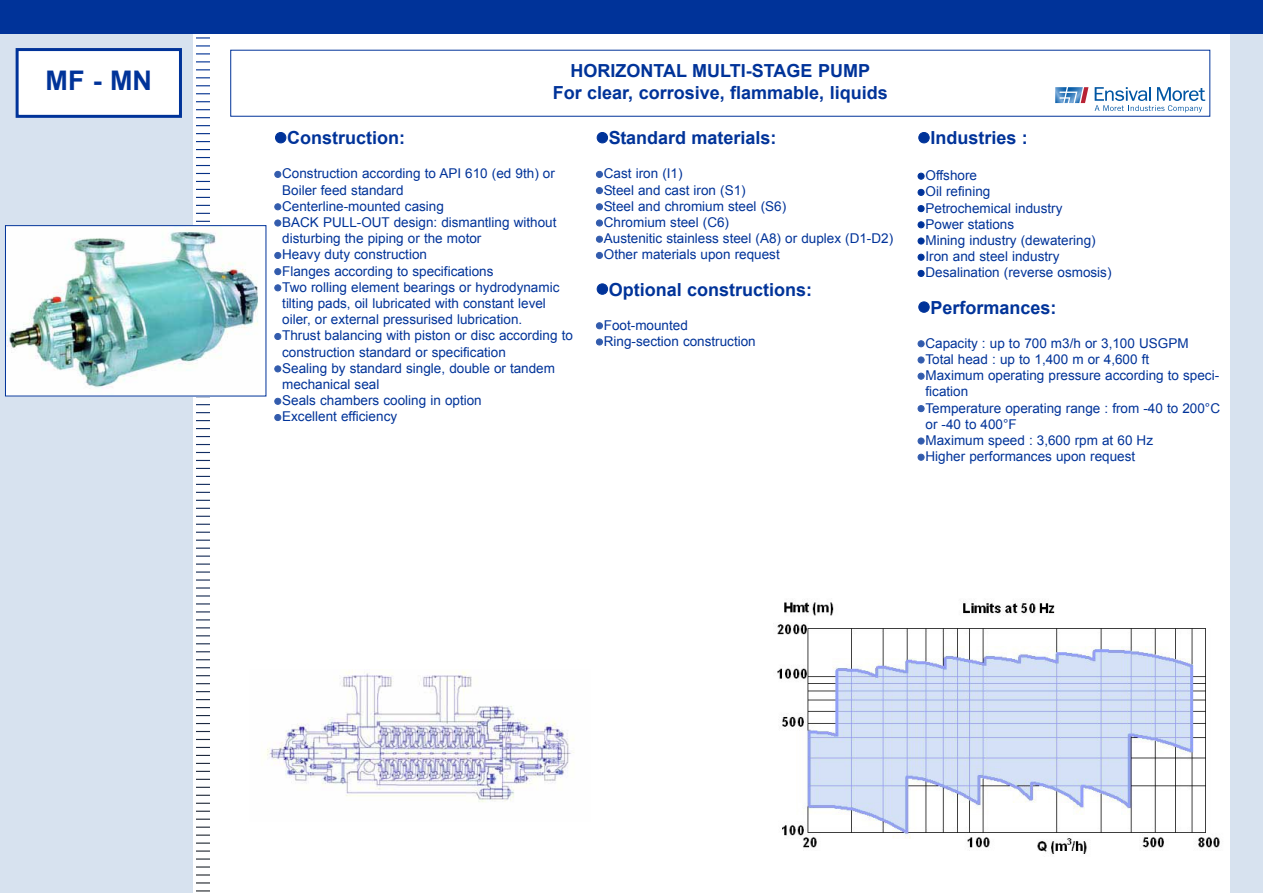
<style>
.page{position:relative;width:1263px;height:893px;background:#fff}
.page>*{position:absolute;margin:0;border:0;box-sizing:border-box;transform-origin:0 0}
.t1{font:700 27px "Arial";color:#039}
.t2{font:700 18px "Arial";color:#039}
.t3{font:13.5px/16.2px "Arial";color:#039}
</style>
<div class="page">
<div style="left:1231px;top:0;width:32px;height:892px;background:#d7e2ef"></div>
<svg style="left:275px;top:132px;width:11px;height:11px"></svg>
<svg style="left:274px;top:171px;width:7px;height:7px"></svg>
<svg style="left:274px;top:203px;width:7px;height:7px"></svg>
<svg style="left:274px;top:220px;width:7px;height:6px"></svg>
<svg style="left:274px;top:252px;width:7px;height:7px"></svg>
<svg style="left:274px;top:268px;width:7px;height:7px"></svg>
<svg style="left:274px;top:284px;width:7px;height:7px"></svg>
<svg style="left:274px;top:333px;width:7px;height:7px"></svg>
<svg style="left:274px;top:365px;width:7px;height:7px"></svg>
<svg style="left:274px;top:398px;width:7px;height:6px"></svg>
<svg style="left:274px;top:414px;width:7px;height:7px"></svg>
<svg style="left:597px;top:132px;width:11px;height:11px"></svg>
<svg style="left:596px;top:171px;width:7px;height:7px"></svg>
<svg style="left:596px;top:187px;width:7px;height:7px"></svg>
<svg style="left:596px;top:203px;width:7px;height:7px"></svg>
<svg style="left:596px;top:220px;width:7px;height:6px"></svg>
<svg style="left:596px;top:236px;width:7px;height:6px"></svg>
<svg style="left:596px;top:252px;width:7px;height:7px"></svg>
<svg style="left:597px;top:283px;width:11px;height:12px"></svg>
<svg style="left:596px;top:322px;width:7px;height:7px"></svg>
<svg style="left:596px;top:338px;width:7px;height:7px"></svg>
<svg style="left:918px;top:132px;width:12px;height:11px"></svg>
<svg style="left:918px;top:173px;width:6px;height:6px"></svg>
<svg style="left:918px;top:189px;width:6px;height:7px"></svg>
<svg style="left:918px;top:205px;width:6px;height:7px"></svg>
<svg style="left:918px;top:221px;width:6px;height:7px"></svg>
<svg style="left:918px;top:238px;width:6px;height:6px"></svg>
<svg style="left:918px;top:254px;width:6px;height:6px"></svg>
<svg style="left:918px;top:270px;width:6px;height:7px"></svg>
<svg style="left:918px;top:301px;width:12px;height:12px"></svg>
<svg style="left:918px;top:340px;width:6px;height:7px"></svg>
<svg style="left:918px;top:356px;width:6px;height:7px"></svg>
<svg style="left:918px;top:373px;width:6px;height:6px"></svg>
<svg style="left:918px;top:405px;width:6px;height:7px"></svg>
<svg style="left:918px;top:437px;width:6px;height:7px"></svg>
<svg style="left:918px;top:454px;width:6px;height:6px"></svg>
<div style="left:0;top:0;width:193px;height:892px;background:#d7e2ef"></div>
<svg style="left:197px;top:37px;width:13px;height:2px"></svg>
<svg style="left:197px;top:45px;width:13px;height:1px"></svg>
<svg style="left:197px;top:53px;width:13px;height:1px"></svg>
<svg style="left:197px;top:61px;width:13px;height:1px"></svg>
<svg style="left:197px;top:69px;width:13px;height:1px"></svg>
<svg style="left:197px;top:77px;width:13px;height:1px"></svg>
<svg style="left:197px;top:85px;width:13px;height:1px"></svg>
<svg style="left:197px;top:93px;width:13px;height:1px"></svg>
<svg style="left:197px;top:101px;width:13px;height:1px"></svg>
<svg style="left:197px;top:109px;width:13px;height:1px"></svg>
<svg style="left:197px;top:117px;width:13px;height:1px"></svg>
<svg style="left:197px;top:125px;width:13px;height:1px"></svg>
<svg style="left:197px;top:133px;width:13px;height:1px"></svg>
<svg style="left:197px;top:141px;width:13px;height:1px"></svg>
<svg style="left:197px;top:149px;width:13px;height:1px"></svg>
<svg style="left:197px;top:157px;width:13px;height:1px"></svg>
<svg style="left:197px;top:165px;width:13px;height:1px"></svg>
<svg style="left:197px;top:173px;width:13px;height:1px"></svg>
<svg style="left:197px;top:181px;width:13px;height:1px"></svg>
<svg style="left:197px;top:189px;width:13px;height:1px"></svg>
<svg style="left:197px;top:197px;width:13px;height:1px"></svg>
<svg style="left:197px;top:205px;width:13px;height:1px"></svg>
<svg style="left:197px;top:213px;width:13px;height:1px"></svg>
<svg style="left:197px;top:221px;width:13px;height:1px"></svg>
<svg style="left:197px;top:396px;width:13px;height:1px"></svg>
<svg style="left:197px;top:404px;width:13px;height:1px"></svg>
<svg style="left:197px;top:412px;width:13px;height:1px"></svg>
<svg style="left:197px;top:420px;width:13px;height:1px"></svg>
<svg style="left:197px;top:428px;width:13px;height:1px"></svg>
<svg style="left:197px;top:436px;width:13px;height:1px"></svg>
<svg style="left:197px;top:444px;width:13px;height:1px"></svg>
<svg style="left:197px;top:452px;width:13px;height:1px"></svg>
<svg style="left:197px;top:460px;width:13px;height:1px"></svg>
<svg style="left:197px;top:468px;width:13px;height:1px"></svg>
<svg style="left:197px;top:476px;width:13px;height:1px"></svg>
<svg style="left:197px;top:484px;width:13px;height:1px"></svg>
<svg style="left:197px;top:492px;width:13px;height:1px"></svg>
<svg style="left:197px;top:499px;width:13px;height:2px"></svg>
<svg style="left:197px;top:507px;width:13px;height:2px"></svg>
<svg style="left:197px;top:515px;width:13px;height:2px"></svg>
<svg style="left:197px;top:523px;width:13px;height:2px"></svg>
<svg style="left:197px;top:531px;width:13px;height:1px"></svg>
<svg style="left:197px;top:539px;width:13px;height:1px"></svg>
<svg style="left:197px;top:547px;width:13px;height:1px"></svg>
<svg style="left:197px;top:555px;width:13px;height:1px"></svg>
<svg style="left:197px;top:563px;width:13px;height:1px"></svg>
<svg style="left:197px;top:571px;width:13px;height:1px"></svg>
<svg style="left:197px;top:579px;width:13px;height:1px"></svg>
<svg style="left:197px;top:587px;width:13px;height:1px"></svg>
<svg style="left:197px;top:595px;width:13px;height:1px"></svg>
<svg style="left:197px;top:603px;width:13px;height:1px"></svg>
<svg style="left:197px;top:611px;width:13px;height:1px"></svg>
<svg style="left:197px;top:619px;width:13px;height:1px"></svg>
<svg style="left:197px;top:627px;width:13px;height:1px"></svg>
<svg style="left:197px;top:635px;width:13px;height:1px"></svg>
<svg style="left:197px;top:643px;width:13px;height:1px"></svg>
<svg style="left:197px;top:651px;width:13px;height:1px"></svg>
<svg style="left:197px;top:659px;width:13px;height:1px"></svg>
<svg style="left:197px;top:667px;width:13px;height:1px"></svg>
<svg style="left:197px;top:675px;width:13px;height:1px"></svg>
<svg style="left:197px;top:683px;width:13px;height:1px"></svg>
<svg style="left:197px;top:691px;width:13px;height:1px"></svg>
<svg style="left:197px;top:699px;width:13px;height:1px"></svg>
<svg style="left:197px;top:707px;width:13px;height:1px"></svg>
<svg style="left:197px;top:715px;width:13px;height:1px"></svg>
<svg style="left:197px;top:723px;width:13px;height:1px"></svg>
<svg style="left:197px;top:731px;width:13px;height:1px"></svg>
<svg style="left:197px;top:739px;width:13px;height:1px"></svg>
<svg style="left:197px;top:746px;width:13px;height:2px"></svg>
<svg style="left:197px;top:754px;width:13px;height:2px"></svg>
<svg style="left:197px;top:762px;width:13px;height:2px"></svg>
<svg style="left:197px;top:770px;width:13px;height:2px"></svg>
<svg style="left:197px;top:778px;width:13px;height:1px"></svg>
<svg style="left:197px;top:786px;width:13px;height:1px"></svg>
<svg style="left:197px;top:794px;width:13px;height:1px"></svg>
<svg style="left:197px;top:802px;width:13px;height:1px"></svg>
<svg style="left:197px;top:810px;width:13px;height:1px"></svg>
<svg style="left:197px;top:818px;width:13px;height:1px"></svg>
<svg style="left:197px;top:826px;width:13px;height:1px"></svg>
<svg style="left:197px;top:834px;width:13px;height:1px"></svg>
<svg style="left:197px;top:842px;width:13px;height:1px"></svg>
<svg style="left:197px;top:850px;width:13px;height:1px"></svg>
<svg style="left:197px;top:858px;width:13px;height:1px"></svg>
<svg style="left:197px;top:866px;width:13px;height:1px"></svg>
<svg style="left:197px;top:874px;width:13px;height:1px"></svg>
<svg style="left:197px;top:882px;width:13px;height:1px"></svg>
<svg style="left:197px;top:890px;width:13px;height:1px"></svg>
<div style="left:0;top:0;width:1263px;height:33px;background:#039"></div>
<img style="left:7px;top:227px;width:251px;height:167px">
<div style="left:5px;top:225px;width:261px;height:171px;border:1px solid #039"></div>
<img style="left:264px;top:670px;width:310px;height:132px">
<img style="left:777px;top:602px;width:443px;height:253px">
<div style="left:17px;top:50px;width:163px;height:66px;background:#fff"></div>
<div style="left:16px;top:48px;width:166px;height:70px;border:3px solid #039"></div>
<svg style="left:1095px;top:87px;width:110px;height:25px"></svg>
<svg style="left:1055px;top:87px;width:34px;height:16px"></svg>
<h1 class="t1" style="left:46px;top:62px;width:108px">MF - MN</h1>
<h2 class="t2" style="left:570px;top:59px;width:301px">HORIZONTAL MULTI-STAGE PUMP</h2>
<h2 class="t2" style="left:553px;top:80px;width:337px">For clear, corrosive, flammable, liquids</h2>
<h2 class="t2" style="left:287px;top:126px;width:119px">Construction:</h2>
<p class="t3" style="left:282px;top:166px;width:292px">Construction according to API 610 (ed 9th) or Boiler feed standard<br>Centerline-mounted casing<br>BACK PULL-OUT design: dismantling without disturbing the piping or the motor<br>Heavy duty construction<br>Flanges according to specifications<br>Two rolling element bearings or hydrodynamic tilting pads, oil lubricated with constant level oiler, or external pressurised lubrication.<br>Thrust balancing with piston or disc according to construction standard or specification<br>Sealing by standard single, double or tandem mechanical seal<br>Seals chambers cooling in option<br>Excellent efficiency</p>
<h2 class="t2" style="left:609px;top:126px;width:169px">Standard materials:</h2>
<p class="t3" style="left:604px;top:166px;width:291px">Cast iron (I1)<br>Steel and cast iron (S1)<br>Steel and chromium steel (S6)<br>Chromium steel (C6)<br>Austenitic stainless steel (A8) or duplex (D1-D2)<br>Other materials upon request</p>
<h2 class="t2" style="left:609px;top:277px;width:205px">Optional constructions:</h2>
<p class="t3" style="left:604px;top:317px;width:153px">Foot-mounted<br>Ring-section construction</p>
<h2 class="t2" style="left:930px;top:126px;width:99px">Industries :</h2>
<p class="t3" style="left:926px;top:167px;width:188px">Offshore<br>Oil refining<br>Petrochemical industry<br>Power stations<br>Mining industry (dewatering)<br>Iron and steel industry<br>Desalination (reverse osmosis)</p>
<h2 class="t2" style="left:930px;top:295px;width:128px">Performances:</h2>
<p class="t3" style="left:926px;top:335px;width:296px">Capacity : up to 700 m3/h or 3,100 USGPM<br>Total head : up to 1,400 m or 4,600 ft<br>Maximum operating pressure according to speci&shy;fication<br>Temperature operating range : from -40 to 200°C or -40 to 400°F<br>Maximum speed : 3,600 rpm at 60 Hz<br>Higher performances upon request</p>
</div>
